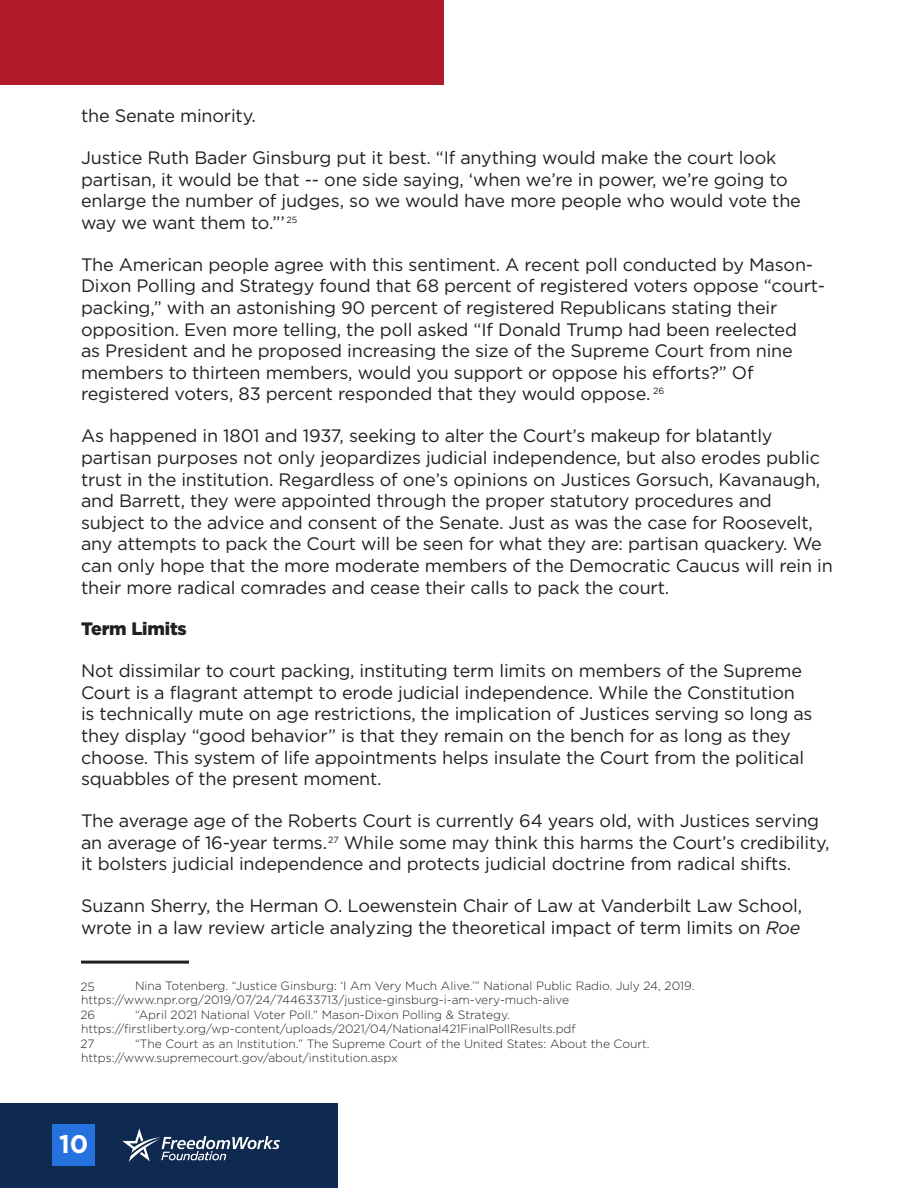
<style>
.page{position:relative;width:918px;height:1188px;background:#fff}
.page>*{position:absolute;margin:0;border:0;box-sizing:border-box;transform-origin:0 0}
.t1{font:700 25.5px "Gotham";color:#fff}
.Body_Text{font:18px/21.6px "Gotham";letter-spacing:-.01em;color:#231f20}
.Body_Text-2{font:900 18px "Gotham";letter-spacing:-.01em;color:#231f20}
.Footnotes{font:300 12px "Gotham";color:#231f20}
.t2{font:9px "Gotham";color:#231f20}
.s1{font-style:italic}
</style>
<div class="page">
<hr style="left:81px;top:961px;width:108px;height:3px;background:#231f20">
<div style="left:0;top:0;width:443px;height:84px;background:#b11a29"></div>
<div style="left:0;top:1104px;width:337px;height:84px;background:#0e2a51"></div>
<div style="left:53px;top:1125px;width:42px;height:41px;background:#2571de"></div>
<img style="left:123px;top:1128px;width:157px;height:33px">
<p class="Body_Text" style="left:81px;top:105px;width:177px">the Senate minority.</p>
<p class="Body_Text" style="left:81px;top:147px;width:721px">Justice Ruth Bader Ginsburg put it best. “If anything would make the court look partisan, it would be that -- one side saying, ‘when we’re in power, we’re going to enlarge the number of judges, so we would have more people who would vote the way we want them to.”’ <sup>1</sup></p>
<p class="Body_Text" style="left:81px;top:253px;width:746px">The American people agree with this sentiment. A recent poll conducted by Mason-Dixon Polling and Strategy found that 68 percent of registered voters oppose “court&shy;packing,” with an astonishing 90 percent of registered Republicans stating their opposition. Even more telling, the poll asked “If Donald Trump had been reelected<br>as President and he proposed increasing the size of the Supreme Court from nine members to thirteen members, would you support or oppose his efforts?” Of registered voters, 83 percent responded that they would oppose. <sup>2</sup></p>
<p class="Body_Text" style="left:81px;top:425px;width:753px">As happened in 1801 and 1937, seeking to alter the Court’s makeup for blatantly partisan purposes not only jeopardizes judicial independence, but also erodes public trust in the institution. Regardless of one’s opinions on Justices Gorsuch, Kavanaugh, and Barrett, they were appointed through the proper statutory procedures and subject to the advice and consent of the Senate. Just as was the case for Roosevelt, any attempts to pack the Court will be seen for what they are: partisan quackery. We can only hope that the more moderate members of the Democratic Caucus will rein in their more radical comrades and cease their calls to pack the court.</p>
<p class="Body_Text-2" style="left:81px;top:617px;width:107px">Term Limits</p>
<p class="Body_Text" style="left:81px;top:660px;width:733px">Not dissimilar to court packing, instituting term limits on members of the Supreme Court is a flagrant attempt to erode judicial independence. While the Constitution is technically mute on age restrictions, the implication of Justices serving so long as they display “good behavior” is that they remain on the bench for as long as they choose. This system of life appointments helps insulate the Court from the political squabbles of the present moment.</p>
<p class="Body_Text" style="left:81px;top:810px;width:750px">The average age of the Roberts Court is currently 64 years old, with Justices serving an average of 16-year terms.<sup>3</sup> While some may think this harms the Court’s credibility, it bolsters judicial independence and protects judicial doctrine from radical shifts.</p>
<p class="Body_Text" style="left:81px;top:895px;width:723px">Suzann Sherry, the Herman O. Loewenstein Chair of Law at Vanderbilt Law School, wrote in a law review article analyzing the theoretical impact of term limits on <span class="s1">Roe</span></p>
<p class="t2" style="left:287px;top:214px;width:12px">25</p>
<p class="t2" style="left:653px;top:385px;width:13px">26</p>
<p class="t2" style="left:328px;top:834px;width:12px">27</p>
<p class="Footnotes" style="left:81px;top:978px;width:6px">1</p>
<p class="Footnotes" style="left:135px;top:978px;width:561px">Nina Totenberg. “Justice Ginsburg: ‘I Am Very Much Alive.’” National Public Radio. July 24, 2019.</p>
<p class="Footnotes" style="left:81px;top:993px;width:490px">https://www.npr.org/2019/07/24/744633713/justice-ginsburg-i-am-very-much-alive</p>
<p class="Footnotes" style="left:135px;top:1007px;width:376px">“April 2021 National Voter Poll.” Mason-Dixon Polling &amp; Strategy.</p>
<p class="Footnotes" style="left:81px;top:1021px;width:496px">https://firstliberty.org/wp-content/uploads/2021/04/National421FinalPollResults.pdf</p>
<p class="Footnotes" style="left:81px;top:1036px;width:9px">3</p>
<p class="Footnotes" style="left:135px;top:1036px;width:516px">“The Court as an Institution.” The Supreme Court of the United States: About the Court.</p>
<p class="Footnotes" style="left:81px;top:1050px;width:318px">https://www.supremecourt.gov/about/institution.aspx</p>
<p class="Footnotes" style="left:80px;top:979px;width:16px">25</p>
<p class="Footnotes" style="left:80px;top:1007px;width:16px">26</p>
<p class="Footnotes" style="left:80px;top:1036px;width:15px">27</p>
<p class="t1" style="left:59px;top:1127px;width:31px">10</p>
</div>
